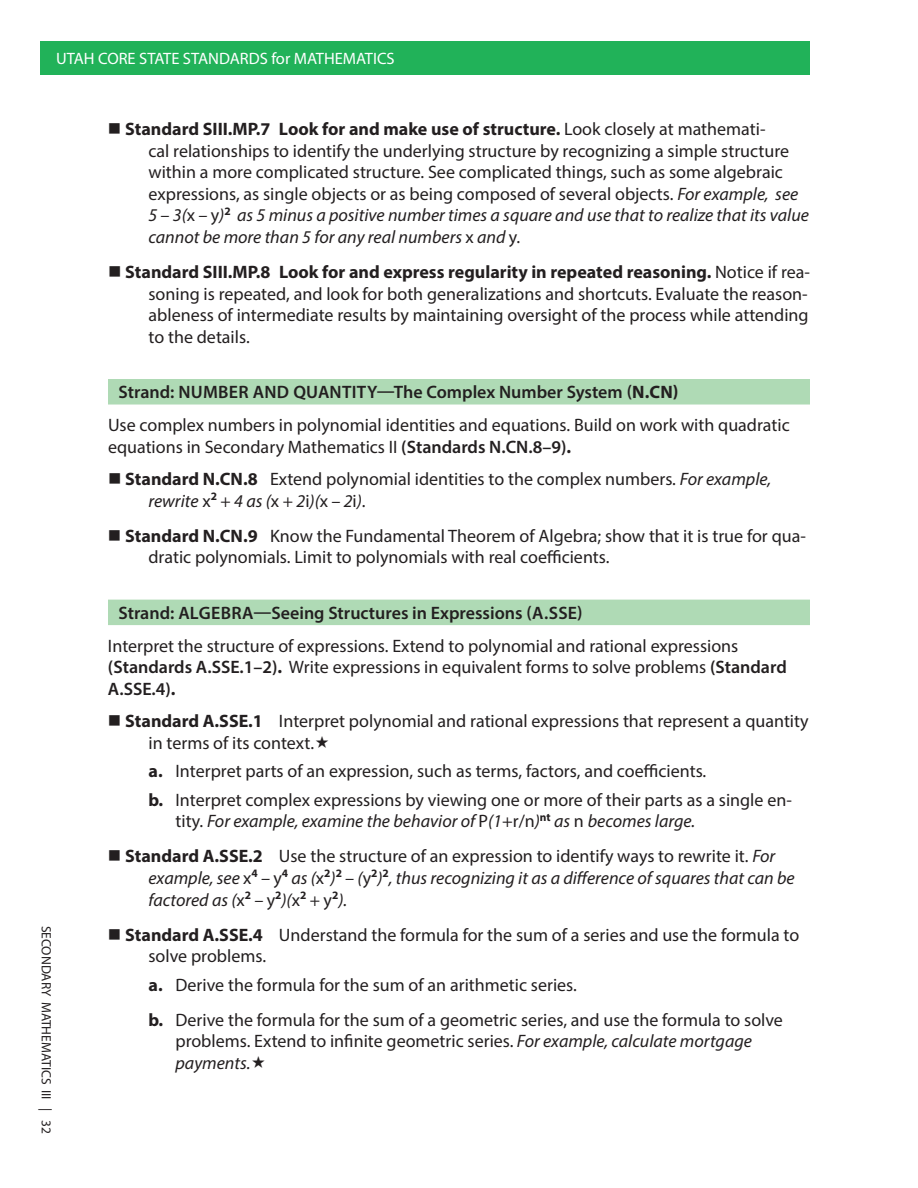
<style>
.page{position:relative;width:918px;height:1188px;background:#fff}
.page>*{position:absolute;margin:0;border:0;box-sizing:border-box;transform-origin:0 0}
.t1{font:18px/21.6px "Myriad Pro";color:#231f20}
.t2{font:italic 18px/21.6px "Myriad Pro";color:#231f20}
.t3{font:600 18px "Myriad Pro";color:#231f20}
.t4{font:16.5px "Myriad Pro";color:#fff}
.t5{font:13.5px "Myriad Pro";color:#231f20}
.s1{font-weight:700}
.s2{font-style:italic}
.s3{font-weight:600}
.s4{font-style:normal}
</style>
<div class="page">
<div style="left:40px;top:41px;width:770px;height:34px;background:#21b259"></div>
<div style="left:108px;top:379px;width:702px;height:26px;background:#afdab5"></div>
<div style="left:108px;top:600px;width:702px;height:25px;background:#afdab5"></div>
<p class="t4" style="left:56px;top:48px;width:340px">UTAH CORE STATE STANDARDS for MATHEMATICS</p>
<p class="t5" style="left:55px;top:926px;width:210px;rotate:90deg">SECONDARY MATHEMATICS III | 32</p>
<p class="t1" style="left:148px;top:118px;width:662px;text-indent:-23px"><span class="s1">Standard SIII.MP.7 Look for and make use of structure.</span> Look closely at mathemati-<br>cal relationships to identify the underlying structure by recognizing a simple structure within a more complicated structure. See complicated things, such as some algebraic expressions, as single objects or as being composed of several objects. <span class="s2">For example, see 5 – 3(</span>x <span class="s2">–</span> y<span class="s2">)</span><sup>2</sup> <span class="s2">as 5 minus a positive number times a square and use that to realize that its value cannot be more than 5 for any real numbers</span> x <span class="s2">and</span> y.</p>
<p class="t1" style="left:149px;top:261px;width:663px;text-align:justify;text-indent:-23px"><span class="s1">Standard SIII.MP.8 Look for and express regularity in repeated reasoning.</span> Notice if rea&shy;soning is repeated, and look for both generalizations and shortcuts. Evaluate the reason&shy;ableness of intermediate results by maintaining oversight of the process while attending to the details.</p>
<p class="t1" style="left:108px;top:376px;width:683px;line-height:32.7px;text-indent:10px"><span class="s3">Strand: NUMBER AND QUANTITY—The Complex Number System (</span><span class="s1">N.CN)<br></span>Use complex numbers in polynomial identities and equations. Build on work with quadratic</p>
<p class="t1" style="left:125px;top:430px;width:647px;line-height:32.7px;text-indent:-17px">equations in Secondary Mathematics II <span class="s3">(Standards N.CN.8–9)</span><span class="s1">.<br>Standard N.CN.8</span> Extend polynomial identities to the complex numbers. <span class="s2">For example,</span></p>
<p class="t1" style="left:125px;top:483px;width:682px;line-height:35.1px;text-indent:23px"><span class="s2">rewrite</span> x<sup>2</sup> <span class="s2">+ 4 as (</span>x <span class="s2">+ 2</span>i<span class="s2">)(</span>x <span class="s2">– 2</span>i<span class="s2">)</span>.<br><span class="s1">Standard N.CN.9</span> Know the Fundamental Theorem of Algebra; show that it is true for qua-</p>
<p class="t1" style="left:148px;top:546px;width:463px">dratic polynomials. Limit to polynomials with real coefficients.</p>
<p class="t3" style="left:118px;top:601px;width:466px">Strand: ALGEBRA—Seeing Structures in Expressions (A.SSE)</p>
<p class="t1" style="left:108px;top:634px;width:680px">Interpret the structure of expressions. Extend to polynomial and rational expressions <span class="s3">(Standards A.SSE.1–2)</span><span class="s1">.</span> Write expressions in equivalent forms to solve problems <span class="s3">(Standard<br>A.SSE.4)</span><span class="s1">.</span></p>
<p class="t1" style="left:148px;top:710px;width:662px;text-indent:-23px"><span class="s1">Standard A.SSE.1</span> Interpret polynomial and rational expressions that represent a quantity in terms of its context.</p>
<p class="t1" style="left:148px;top:757px;width:645px;line-height:28.3px"><span class="s1">a.</span> Interpret parts of an expression, such as terms, factors, and coefficients.<br><span class="s1">b.</span> Interpret complex expressions by viewing one or more of their parts as a single en-</p>
<p class="t1" style="left:125px;top:803px;width:652px;line-height:35.1px;text-indent:50px">tity. <span class="s2">For example, examine the behavior of</span> P<span class="s2">(1</span>+r/n<span class="s2">)</span><sup>nt</sup> <span class="s2">as</span> n <span class="s2">becomes large.<br></span><span class="s1">Standard A.SSE.2</span> Use the structure of an expression to identify ways to rewrite it. <span class="s2">For</span></p>
<p class="t2" style="left:148px;top:867px;width:648px">example, see <span class="s4">x</span><sup>4</sup> – <span class="s4">y</span><sup>4</sup> as (<span class="s4">x</span><sup>2</sup>)<sup>2</sup> – (<span class="s4">y</span><sup>2</sup>)<sup>2</sup>, thus recognizing it as a difference of squares that can be factored as (<span class="s4">x</span><sup>2</sup> – <span class="s4">y</span><sup>2</sup>)(<span class="s4">x</span><sup>2</sup> + <span class="s4">y</span><sup>2</sup>).</p>
<p class="t1" style="left:148px;top:924px;width:652px;text-indent:-23px"><span class="s1">Standard A.SSE.4</span> Understand the formula for the sum of a series and use the formula to solve problems.</p>
<p class="t1" style="left:148px;top:967px;width:636px;line-height:35.1px"><span class="s1">a.</span> Derive the formula for the sum of an arithmetic series.<br><span class="s1">b.</span> Derive the formula for the sum of a geometric series, and use the formula to solve</p>
<p class="t1" style="left:175px;top:1030px;width:578px">problems. Extend to infinite geometric series. <span class="s2">For example, calculate mortgage payments.</span></p>
</div>
